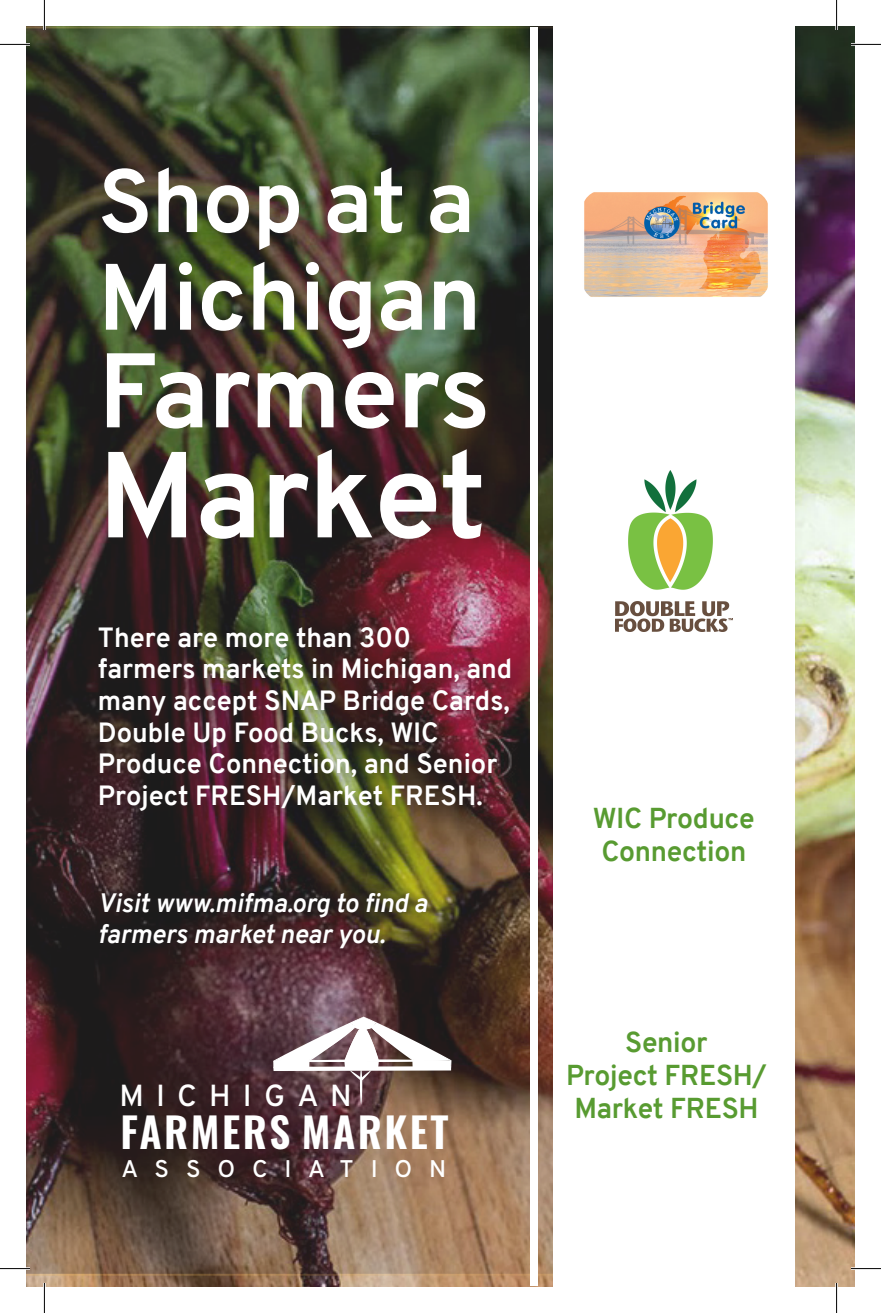
<style>
.page{position:relative;width:881px;height:1313px;background:#fff}
.page>*{position:absolute;margin:0;border:0;box-sizing:border-box;transform-origin:0 0}
.t1{font:700 122px "Overpass";letter-spacing:-.015em;color:#fff}
.t2{font:700 105.8px "Overpass";letter-spacing:-.01em;color:#fff}
.t3{font:700 94px "Overpass";letter-spacing:-.01em;color:#fff}
.t4{font:700 89.4px "Overpass";letter-spacing:-.01em;color:#fff}
.t5{font:600 41.4px "Oswald";letter-spacing:.06em;color:#fff}
.t6{font:600 30.4px "Overpass";letter-spacing:.4em;color:#fff}
.t7{font:700 28px/33.2px "Overpass";letter-spacing:-.01em;color:#589b31;text-align:center}
.t8{font:700 27.2px/31.6px "Overpass";color:#fff}
.t9{font:italic 700 26px/31.2px "Overpass";color:#fff}
.t10{font:600 24px "Overpass";letter-spacing:.7em;color:#fff}
</style>
<div class="page">
<img style="left:26px;top:26px;width:828px;height:1250px">
<div style="left:95px;top:622px;width:435px;height:206px;background:#231f20;opacity:.4"></div>
<svg style="left:90px;top:883px;width:347px;height:76px;background:#382a22"></svg>
<svg style="left:273px;top:1016px;width:178px;height:89px"></svg>
<div style="left:553px;top:26px;width:242px;height:1260px;background:#fff"></div>
<img style="left:616px;top:471px;width:117px;height:161px">
<img style="left:584px;top:192px;width:184px;height:105px">
<div style="left:530px;top:27px;width:7px;height:1258px;background:#fff"></div>
<hr style="left:0;top:43px;width:30px;height:3px;background:#fff">
<hr style="left:851px;top:43px;width:30px;height:3px;background:#fff">
<hr style="left:0;top:1267px;width:30px;height:3px;background:#fff">
<hr style="left:851px;top:1267px;width:30px;height:3px;background:#fff">
<hr style="left:43px;top:0;width:3px;height:30px;background:#fff">
<hr style="left:835px;top:0;width:3px;height:30px;background:#fff">
<hr style="left:0;top:44px;width:30px;height:1px;background:#000">
<hr style="left:851px;top:44px;width:30px;height:1px;background:#000">
<hr style="left:0;top:1268px;width:30px;height:1px;background:#000">
<hr style="left:851px;top:1268px;width:30px;height:1px;background:#000">
<hr style="left:44px;top:0;width:1px;height:30px;background:#000">
<hr style="left:44px;top:1283px;width:1px;height:30px;background:#000">
<hr style="left:836px;top:0;width:1px;height:30px;background:#000">
<hr style="left:836px;top:1283px;width:1px;height:30px;background:#000">
<h3 class="t4" style="left:98px;top:137px;width:378px">Shop at a</h3>
<h3 class="t3" style="left:98px;top:230px;width:385px">Michigan</h3>
<h2 class="t2" style="left:98px;top:315px;width:394px">Farmers</h2>
<h1 class="t1" style="left:98px;top:408px;width:390px">Market</h1>
<p class="t8" style="left:98px;top:622px;width:416px">There are more than 300 farmers markets in Michigan, and many accept SNAP Bridge Cards,<br>Double Up Food Bucks, WIC<br>Produce Connection, and Senior<br>Project FRESH/Market FRESH.</p>
<p class="t9" style="left:98px;top:888px;width:331px">Visit www.mifma.org to find a farmers market near you.</p>
<p class="t6" style="left:119px;top:1073px;width:234px">MICHIGAN</p>
<h3 class="t5" style="left:120px;top:1110px;width:330px">FARMERS MARKET</h3>
<p class="t10" style="left:121px;top:1152px;width:326px">ASSOCIATION</p>
<p class="t7" style="left:593px;top:801px;width:163px">WIC Produce<br>Connection</p>
<p class="t7" style="left:566px;top:1026px;width:202px">Senior<br>Project FRESH/<br>Market FRESH</p>
</div>
